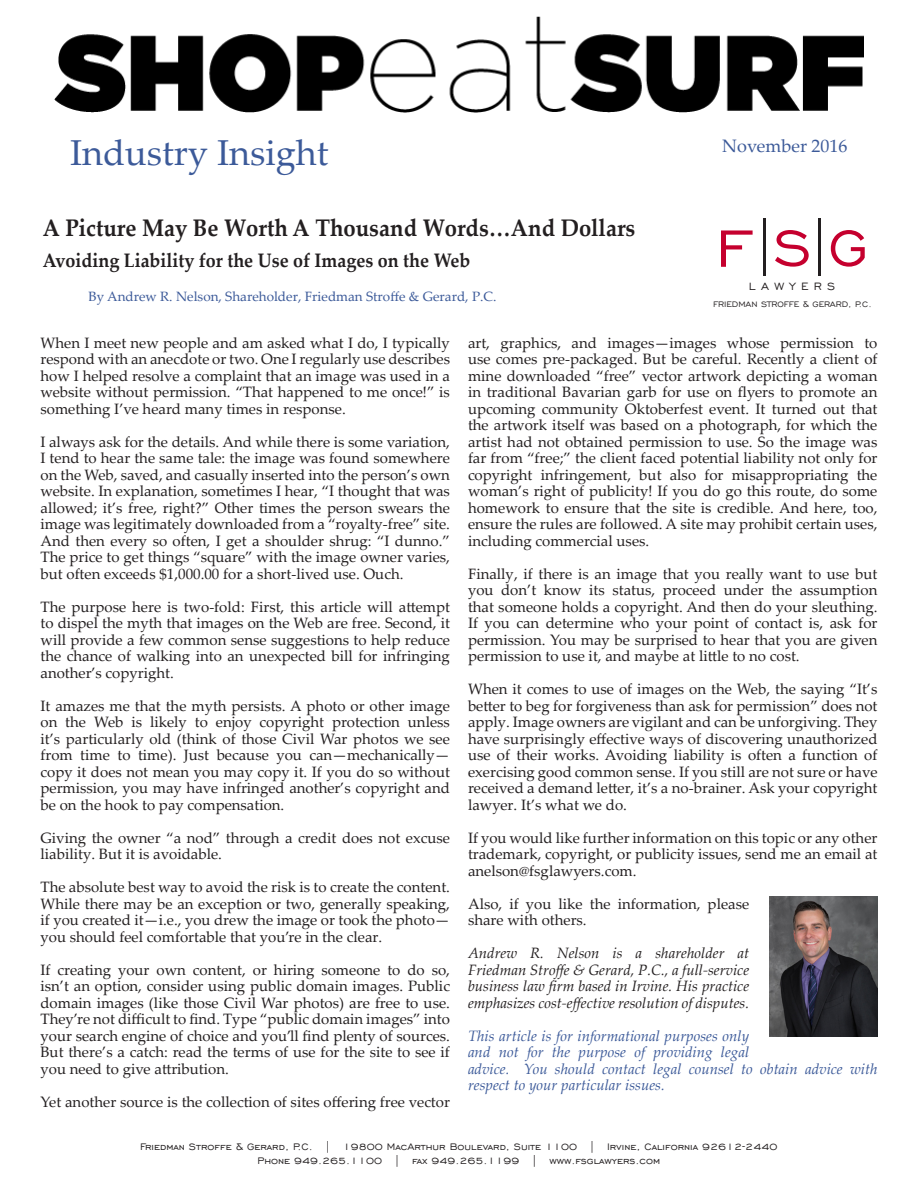
<style>
.page{position:relative;width:918px;height:1188px;background:#fff}
.page>*{position:absolute;margin:0;border:0;box-sizing:border-box;transform-origin:0 0}
.t1{font:64.8px "Engravers Gothic BT";color:#c5002e}
.t2{font:36px "Palatino Linotype";color:#3c5a99}
.t3{font:700 24px "Palatino Linotype";color:#231f20;scale:.92 1}
.t4{font:700 19.5px "Palatino Linotype";color:#231f20;scale:.92 1}
.t5{font:18px "Palatino Linotype";color:#3c5a99}
.t6{font:15px/16.5px "Palatino Linotype";color:#231f20;text-align:justify}
.t7{font:italic 15px/16.5px "Palatino Linotype";color:#3c5a99}
.t8{font:italic 15px/16.5px "Palatino Linotype";color:#231f20;text-align:justify}
.t9{font:13.5px "Palatino Linotype";color:#3c5a99}
.t10{font:13.5px "Engravers Gothic BT";letter-spacing:.4em;color:#231f20}
.t11{font:12px/14.4px "Engravers Gothic BT";color:#231f20;text-align:center}
.t12{font:10.2px "Engravers Gothic BT";color:#231f20}
.s1{font-size:67.35px}
</style>
<div class="page">
<img style="left:54px;top:17px;width:810px;height:96px">
<hr style="left:763px;top:218px;width:3px;height:58px;background:#231f20">
<hr style="left:819px;top:218px;width:2px;height:58px;background:#231f20">
<img style="left:770px;top:896px;width:108px;height:141px">
<p class="t2" style="left:70px;top:128px;width:260px">Industry Insight</p>
<p class="t3" style="left:43px;top:211px;width:646px">A Picture May Be Worth A Thousand Words…And Dollars</p>
<p class="t4" style="left:43px;top:246px;width:466px">Avoiding Liability for the Use of Images on the Web</p>
<p class="t9" style="left:89px;top:286px;width:409px">By Andrew R. Nelson, Shareholder, Friedman Stroffe &amp; Gerard, P.C.</p>
<p class="t5" style="left:722px;top:133px;width:127px">November 2016</p>
<p class="t1" style="left:715px;top:212px;width:155px"><span class="s1">F</span>SG</p>
<p class="t12" style="left:713px;top:299px;width:160px">FRIEDMAN STROFFE &amp; GERARD, P.C.</p>
<p class="t10" style="left:749px;top:279px;width:88px">LAWYERS</p>
<p class="t6" style="left:40px;top:334px;width:411px">When I meet new people and am asked what I do, I typically respond with an anecdote or two. One I regularly use describes how I helped resolve a complaint that an image was used in a website without permission. “That happened to me once!” is something I’ve heard many times in response.</p>
<p class="t6" style="left:40px;top:433px;width:411px">I always ask for the details. And while there is some variation, I tend to hear the same tale: the image was found somewhere on the Web, saved, and casually inserted into the person’s own website. In explanation, sometimes I hear, “I thought that was allowed; it’s free, right?” Other times the person swears the image was legitimately downloaded from a “royalty-free” site.<br>And then every so often, I get a shoulder shrug: “I dunno.” The price to get things “square” with the image owner varies, but often exceeds $1,000.00 for a short-lived use. Ouch.</p>
<p class="t6" style="left:40px;top:598px;width:411px">The purpose here is two-fold: First, this article will attempt to dispel the myth that images on the Web are free. Second, it will provide a few common sense suggestions to help reduce the chance of walking into an unexpected bill for infringing another’s copyright.</p>
<p class="t6" style="left:40px;top:697px;width:411px">It amazes me that the myth persists. A photo or other image on the Web is likely to enjoy copyright protection unless it’s particularly old (think of those Civil War photos we see from time to time). Just because you can—mechanically— copy it does not mean you may copy it. If you do so without permission, you may have infringed another’s copyright and be on the hook to pay compensation.</p>
<p class="t6" style="left:40px;top:829px;width:411px">Giving the owner “a nod” through a credit does not excuse liability. But it is avoidable.</p>
<p class="t6" style="left:40px;top:879px;width:411px">The absolute best way to avoid the risk is to create the content.<br>While there may be an exception or two, generally speaking, if you created it—i.e., you drew the image or took the photo— you should feel comfortable that you’re in the clear.</p>
<p class="t6" style="left:40px;top:961px;width:411px">If creating your own content, or hiring someone to do so, isn’t an option, consider using public domain images. Public domain images (like those Civil War photos) are free to use.<br>They’re not difficult to find. Type “public domain images” into your search engine of choice and you’ll find plenty of sources.<br>But there’s a catch: read the terms of use for the site to see if you need to give attribution.</p>
<p class="t6" style="left:40px;top:1093px;width:411px">Yet another source is the collection of sites offering free vector</p>
<p class="t6" style="left:468px;top:334px;width:411px">art, graphics, and images—images whose permission to use comes pre-packaged. But be careful. Recently a client of mine downloaded “free” vector artwork depicting a woman in traditional Bavarian garb for use on flyers to promote an upcoming community Oktoberfest event. It turned out that the artwork itself was based on a photograph, for which the artist had not obtained permission to use. So the image was far from “free;” the client faced potential liability not only for copyright infringement, but also for misappropriating the woman’s right of publicity! If you do go this route, do some homework to ensure that the site is credible. And here, too, ensure the rules are followed. A site may prohibit certain uses, including commercial uses.</p>
<p class="t6" style="left:468px;top:565px;width:411px">Finally, if there is an image that you really want to use but you don’t know its status, proceed under the assumption that someone holds a copyright. And then do your sleuthing.<br>If you can determine who your point of contact is, ask for permission. You may be surprised to hear that you are given permission to use it, and maybe at little to no cost.</p>
<p class="t6" style="left:468px;top:681px;width:411px">When it comes to use of images on the Web, the saying “It’s better to beg for forgiveness than ask for permission” does not apply. Image owners are vigilant and can be unforgiving. They have surprisingly effective ways of discovering unauthorized use of their works. Avoiding liability is often a function of exercising good common sense. If you still are not sure or have received a demand letter, it’s a no-brainer. Ask your copyright lawyer. It’s what we do.</p>
<p class="t6" style="left:468px;top:829px;width:411px">If you would like further information on this topic or any other trademark, copyright, or publicity issues, send me an email at anelson@fsglawyers.com.</p>
<p class="t6" style="left:468px;top:895px;width:283px">Also, if you like the information, please share with others.</p>
<p class="t8" style="left:468px;top:944px;width:283px">Andrew R. Nelson is a shareholder at Friedman Stroffe &amp; Gerard, P.C., a full-service business law firm based in Irvine. His practice emphasizes cost-effective resolution of disputes.</p>
<p class="t7" style="left:468px;top:1027px;width:411px">This article is for informational purposes only<br>and not for the purpose of providing legal<br>advice. You should contact legal counsel to obtain advice with respect to your particular issues.</p>
<p class="t11" style="left:140px;top:1139px;width:639px">Friedman Stroffe &amp; Gerard, P.C. | 19800 MacArthur Boulevard, Suite 1100 | Irvine, California 92612-2440<br>Phone 949.265.1100 | fax 949.265.1199 | www.fsglawyers.com</p>
</div>
